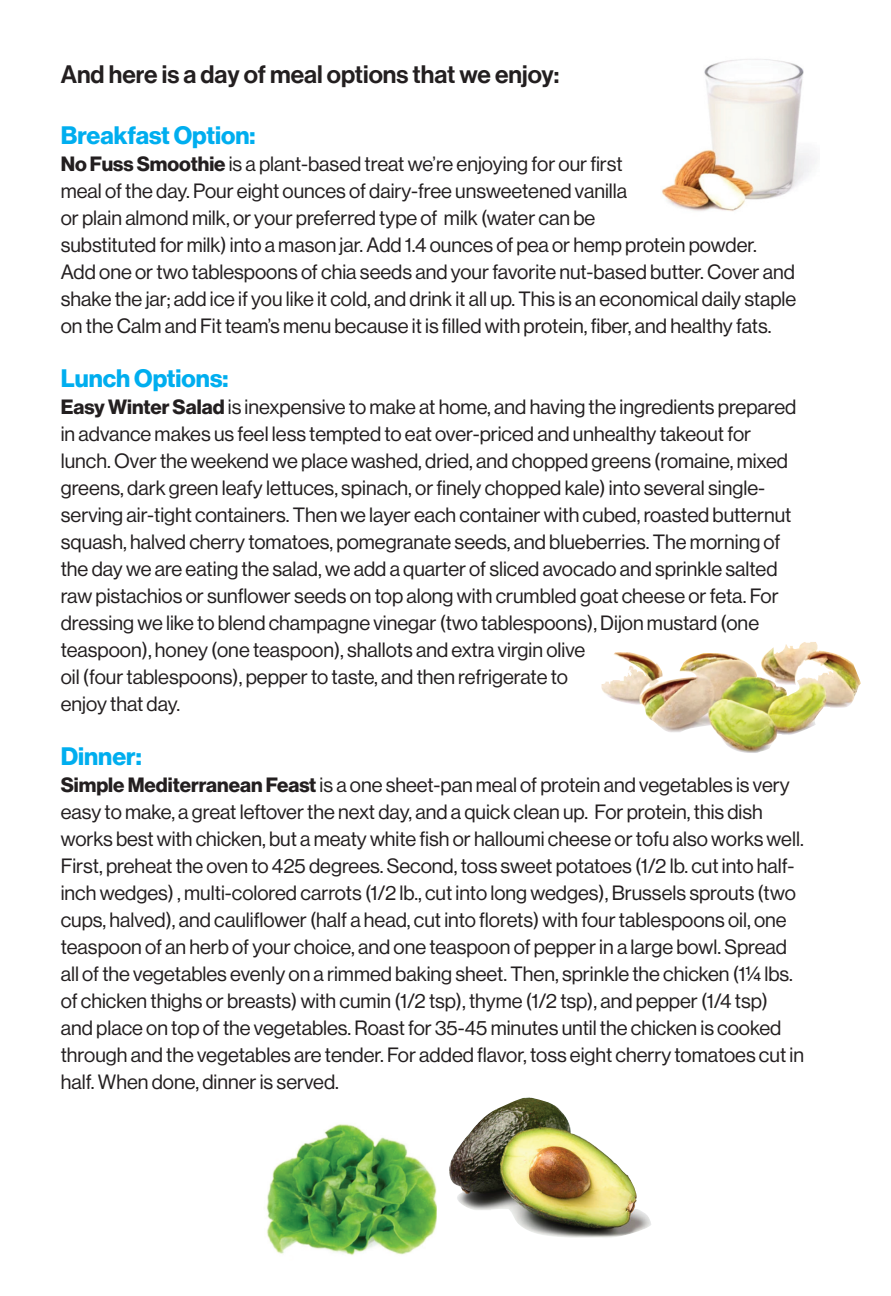
<style>
.page{position:relative;width:891px;height:1296px;background:#fff}
.page>*{position:absolute;margin:0;border:0;box-sizing:border-box;transform-origin:0 0}
.t1{font:24.75px "N Haas Grotesk DS Std 65 Md";color:#231f20}
.t2{font:24.75px "N Haas Grotesk DS Std 75 Bd";color:#00aeef}
.t3{font:20.25px/27px "N Haas Grotesk DS Std 55 Rg";color:#231f20}
.s1{font-family:"N Haas Grotesk DS Std 75 Bd"}
</style>
<div class="page">
<img style="left:266px;top:1124px;width:171px;height:132px">
<img style="left:449px;top:1097px;width:202px;height:141px">
<img style="left:601px;top:642px;width:260px;height:111px">
<img style="left:661px;top:59px;width:155px;height:152px">
<p class="t1" style="left:61px;top:60px;width:500px">And here is a day of meal options that we enjoy:</p>
<p class="t2" style="left:61px;top:121px;width:196px">Breakfast Option:</p>
<p class="t3" style="left:61px;top:151px;width:737px"><span class="s1">No Fuss Smoothie</span> is a plant-based treat we’re enjoying for our first<br>meal of the day. Pour eight ounces of dairy-free unsweetened vanilla<br>or plain almond milk, or your preferred type of milk (water can be<br>substituted for milk) into a mason jar. Add 1.4 ounces of pea or hemp protein powder.<br>Add one or two tablespoons of chia seeds and your favorite nut-based butter. Cover and shake the jar; add ice if you like it cold, and drink it all up. This is an economical daily staple on the Calm and Fit team’s menu because it is filled with protein, fiber, and healthy fats.</p>
<p class="t2" style="left:61px;top:364px;width:169px">Lunch Options:</p>
<p class="t3" style="left:61px;top:394px;width:737px"><span class="s1">Easy Winter Salad</span> is inexpensive to make at home, and having the ingredients prepared in advance makes us feel less tempted to eat over-priced and unhealthy takeout for lunch. Over the weekend we place washed, dried, and chopped greens (romaine, mixed greens, dark green leafy lettuces, spinach, or finely chopped kale) into several single&shy;serving air-tight containers. Then we layer each container with cubed, roasted butternut squash, halved cherry tomatoes, pomegranate seeds, and blueberries. The morning of the day we are eating the salad, we add a quarter of sliced avocado and sprinkle salted raw pistachios or sunflower seeds on top along with crumbled goat cheese or feta. For dressing we like to blend champagne vinegar (two tablespoons), Dijon mustard (one teaspoon), honey (one teaspoon), shallots and extra virgin olive<br>oil (four tablespoons), pepper to taste, and then refrigerate to<br>enjoy that day.</p>
<p class="t2" style="left:61px;top:742px;width:83px">Dinner:</p>
<p class="t3" style="left:61px;top:772px;width:745px"><span class="s1">Simple Mediterranean Feast</span> is a one sheet-pan meal of protein and vegetables is very easy to make, a great leftover the next day, and a quick clean up. For protein, this dish works best with chicken, but a meaty white fish or halloumi cheese or tofu also works well.<br>First, preheat the oven to 425 degrees. Second, toss sweet potatoes (1/2 lb. cut into half&shy;inch wedges) , multi-colored carrots (1/2 lb., cut into long wedges), Brussels sprouts (two cups, halved), and cauliflower (half a head, cut into florets) with four tablespoons oil, one teaspoon of an herb of your choice, and one teaspoon of pepper in a large bowl. Spread all of the vegetables evenly on a rimmed baking sheet. Then, sprinkle the chicken (1¼ lbs. of chicken thighs or breasts) with cumin (1/2 tsp), thyme (1/2 tsp), and pepper (1/4 tsp) and place on top of the vegetables. Roast for 35-45 minutes until the chicken is cooked through and the vegetables are tender. For added flavor, toss eight cherry tomatoes cut in half. When done, dinner is served.</p>
</div>
